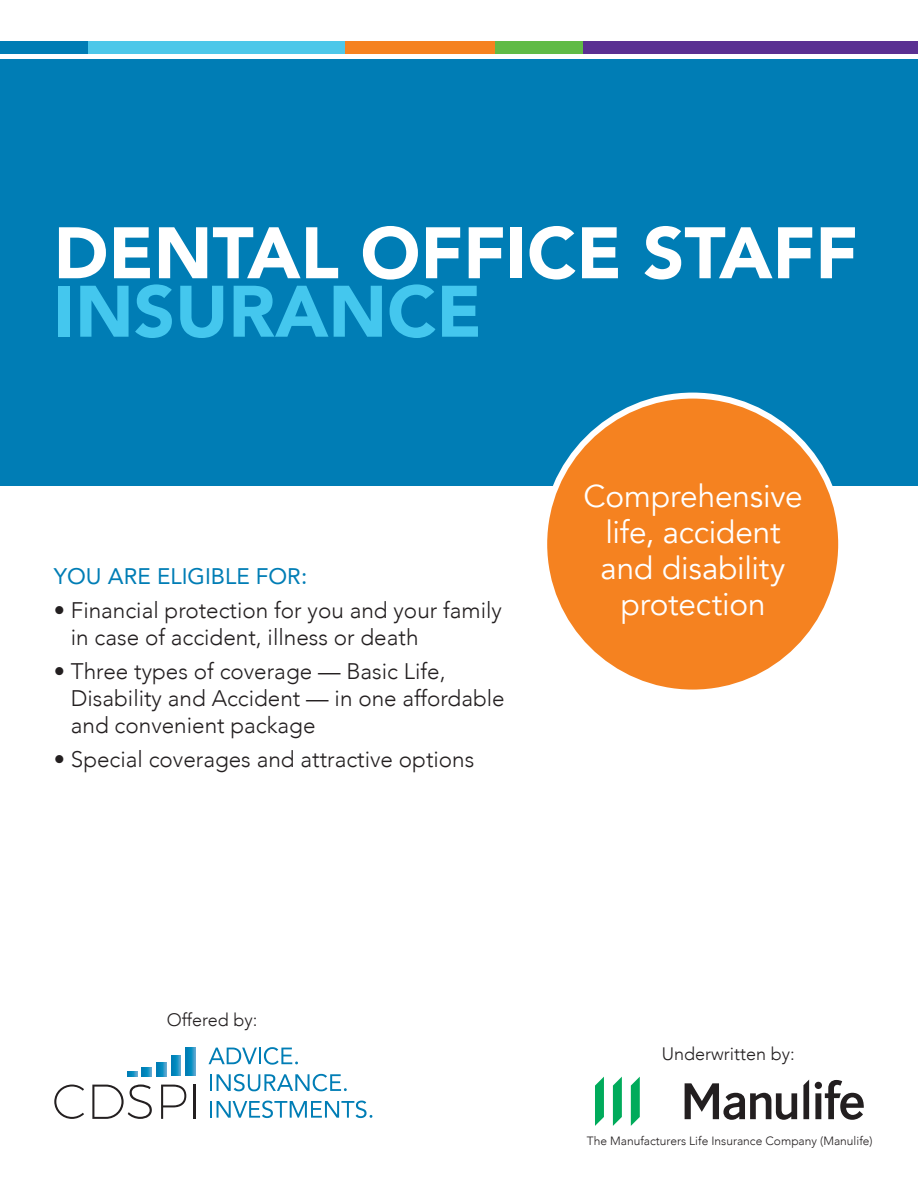
<style>
.page{position:relative;width:918px;height:1188px;background:#fff}
.page>*{position:absolute;margin:0;border:0;box-sizing:border-box;transform-origin:0 0}
.t1{font:900 72px "Avenir";color:#fff}
.t2{font:900 72px "Avenir";color:#44c7ee}
.t3{font:31.5px/36px "Avenir";letter-spacing:-.005em;color:#fff;text-align:center}
.t4{font:300 22.5px/27px "Avenir";color:#231f20}
.t5{font:22.5px "Avenir";color:#007db5}
.t6{font:300 18px "Avenir";color:#231f20}
.t7{font:300 12px "Avenir";color:#231f20}
</style>
<div class="page">
<div style="left:0;top:59px;width:918px;height:426px;background:#007db5"></div>
<div style="left:332px;top:41px;width:233px;height:12px;background:#f58220"></div>
<div style="left:498px;top:41px;width:420px;height:12px;background:#5a3092"></div>
<div style="left:0;top:41px;width:344px;height:12px;background:#4dc7e9"></div>
<div style="left:0;top:41px;width:87px;height:12px;background:#007db5"></div>
<div style="left:495px;top:41px;width:88px;height:12px;background:#60bb46"></div>
<div style="left:544px;top:396px;width:297px;height:297px;background:#f58220;border-radius:50%"></div>
<svg style="left:803px;top:1080px;width:6px;height:39px"></svg>
<svg style="left:815px;top:1080px;width:49px;height:40px"></svg>
<svg style="left:685px;top:1083px;width:112px;height:37px"></svg>
<svg style="left:631px;top:1077px;width:9px;height:49px"></svg>
<svg style="left:613px;top:1077px;width:9px;height:49px"></svg>
<svg style="left:595px;top:1077px;width:9px;height:49px"></svg>
<svg style="left:186px;top:1048px;width:10px;height:28px"></svg>
<svg style="left:171px;top:1055px;width:10px;height:21px"></svg>
<svg style="left:157px;top:1062px;width:9px;height:14px"></svg>
<svg style="left:127px;top:1068px;width:25px;height:8px"></svg>
<svg style="left:209px;top:1047px;width:89px;height:18px"></svg>
<svg style="left:210px;top:1074px;width:137px;height:17px"></svg>
<svg style="left:210px;top:1101px;width:162px;height:17px"></svg>
<svg style="left:54px;top:1085px;width:30px;height:34px"></svg>
<svg style="left:92px;top:1085px;width:60px;height:34px"></svg>
<svg style="left:161px;top:1085px;width:25px;height:34px"></svg>
<hr style="left:194px;top:1085px;width:2px;height:34px;background:#231f20">
<h1 class="t1" style="left:54px;top:191px;width:806px">DENTAL OFFICE STAFF</h1>
<h1 class="t2" style="left:54px;top:250px;width:430px">INSURANCE</h1>
<p class="t5" style="left:54px;top:558px;width:255px">YOU ARE ELIGIBLE FOR:</p>
<p class="t4" style="left:71px;top:597px;width:433px;text-indent:-17px">• Financial protection for you and your family in case of accident, illness or death</p>
<p class="t4" style="left:71px;top:658px;width:435px;text-indent:-17px">• Three types of coverage — Basic Life,<br>Disability and Accident — in one affordable and convenient package</p>
<p class="t4" style="left:54px;top:745px;width:422px">• Special coverages and attractive options</p>
<h2 class="t3" style="left:583px;top:478px;width:221px">Comprehensive life, accident and disability protection</h2>
<p class="t6" style="left:167px;top:1009px;width:92px">Offered by:</p>
<p class="t6" style="left:662px;top:1044px;width:135px">Underwritten by:</p>
<p class="t7" style="left:587px;top:1134px;width:287px">The Manufacturers Life Insurance Company (Manulife)</p>
</div>
